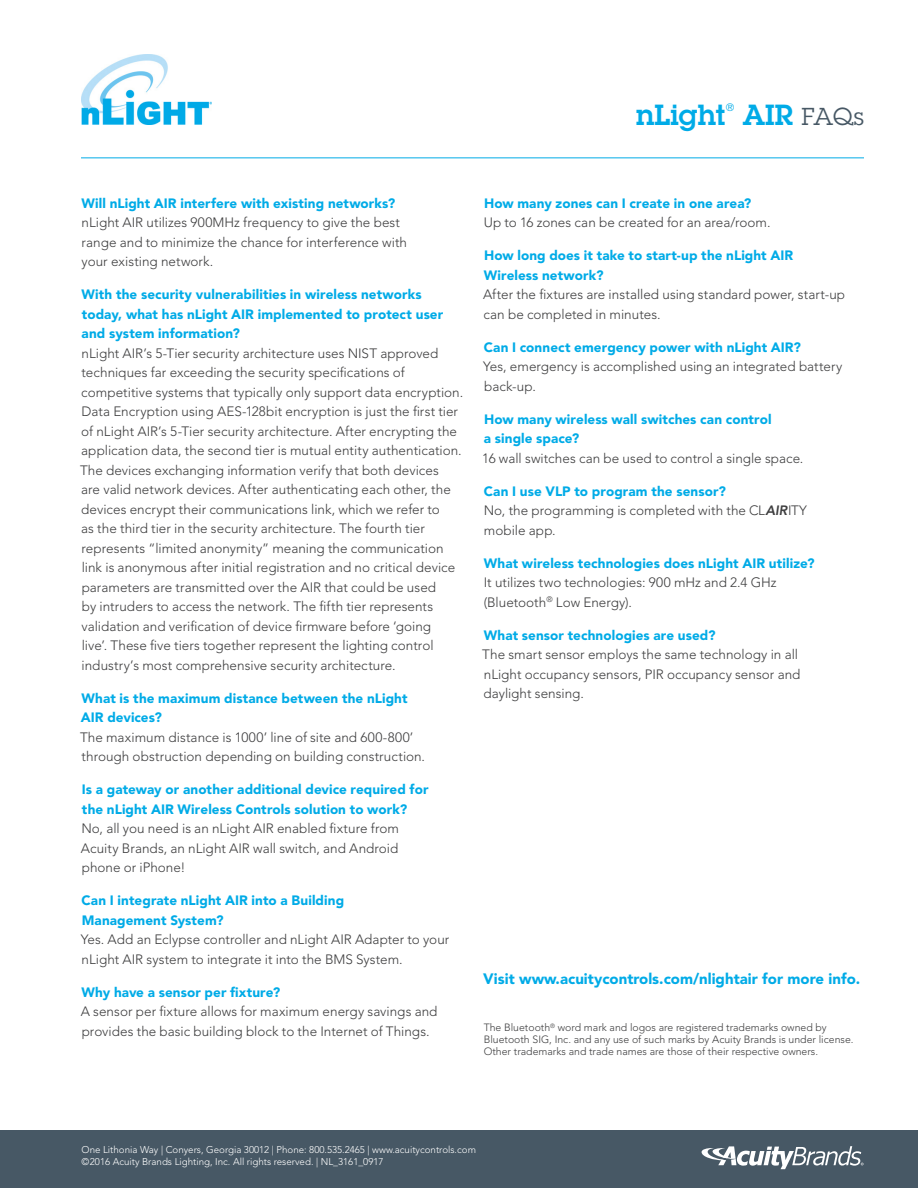
<style>
.page{position:relative;width:918px;height:1188px;background:#fff}
.page>*{position:absolute;margin:0;border:0;box-sizing:border-box;transform-origin:0 0}
.t1{font:600 28.5px "Lubalin Graph Std";color:#00abe7}
.t2{font:24px "Lubalin Graph Std";color:#475865}
.Footer_Copy{font:900 15px "Avenir LT Std";color:#00abe7}
.t3{font:300 13.5px/19.5px "Avenir LT Std";color:#3e3e3f}
.t4{font:900 13.5px/19.5px "Avenir LT Std";letter-spacing:.005em;color:#00abe7}
.BODY_COPY{font:300 10.5px/12px "Avenir LT Std";color:#3e3e3f}
.t5{font:600 10.5px "Lubalin Graph Std";color:#00abe7}
.Footer_Copy-2{font:300 9.75px "Avenir LT Std";color:#fff}
.s1{font-weight:600;font-size:28.5px;color:#00abe7}
.s2{font-weight:900;color:#00abe7}
.s3{font-weight:300;color:#3e3e3f}
.s4{font-weight:800;font-style:italic}
</style>
<div class="page">
<hr style="left:81px;top:158px;width:783px;height:1px;background:#00abe7">
<div style="left:0;top:1131px;width:918px;height:57px;background:#475865"></div>
<svg style="left:702px;top:1146px;width:162px;height:23px"></svg>
<img style="left:81px;top:54px;width:130px;height:71px">
<p class="t1" style="left:636px;top:96px;width:91px">nLight</p>
<p class="t5" style="left:726px;top:100px;width:10px">®</p>
<p class="t2" style="left:743px;top:101px;width:123px"><span class="s1">AIR</span> FAQs</p>
<p class="t3" style="left:82px;top:193px;width:327px"><span class="s2">Will nLight AIR interfere with existing networks? </span>nLight AIR utilizes 900MHz frequency to give the best range and to minimize the chance for interference with your existing network.</p>
<p class="t3" style="left:80px;top:285px;width:385px"><span class="s2">With the security vulnerabilities in wireless networks today, what has nLight AIR implemented to protect user and system information?<br></span>nLight AIR’s 5-Tier security architecture uses NIST approved techniques far exceeding the security specifications of competitive systems that typically only support data encryption.<br>Data Encryption using AES-128bit encryption is just the first tier of nLight AIR’s 5-Tier security architecture. After encrypting the application data, the second tier is mutual entity authentication.<br>The devices exchanging information verify that both devices<br>are valid network devices. After authenticating each other, the devices encrypt their communications link, which we refer to<br>as the third tier in the security architecture. The fourth tier represents “limited anonymity” meaning the communication link is anonymous after initial registration and no critical device parameters are transmitted over the AIR that could be used<br>by intruders to access the network. The fifth tier represents validation and verification of device firmware before ‘going<br>live’. These five tiers together represent the lighting control industry’s most comprehensive security architecture.</p>
<p class="t3" style="left:80px;top:688px;width:347px"><span class="s2">What is the maximum distance between the nLight AIR devices?<br></span>The maximum distance is 1000’ line of site and 600-800’ through obstruction depending on building construction.</p>
<p class="t3" style="left:81px;top:780px;width:349px"><span class="s2">Is a gateway or another additional device required for the nLight AIR Wireless Controls solution to work?<br></span>No, all you need is an nLight AIR enabled fixture from Acuity Brands, an nLight AIR wall switch, and Android phone or iPhone!</p>
<p class="t3" style="left:81px;top:891px;width:370px"><span class="s2">Can I integrate nLight AIR into a Building<br>Management System?<br></span>Yes. Add an Eclypse controller and nLight AIR Adapter to your nLight AIR system to integrate it into the BMS System.</p>
<p class="t3" style="left:81px;top:982px;width:358px"><span class="s2">Why have a sensor per fixture?<br></span>A sensor per fixture allows for maximum energy savings and provides the basic building block to the Internet of Things.</p>
<p class="t3" style="left:484px;top:193px;width:288px"><span class="s2">How many zones can I create in one area?<br></span>Up to 16 zones can be created for an area/room.</p>
<p class="t3" style="left:483px;top:246px;width:364px"><span class="s2">How long does it take to start-up the nLight AIR Wireless network?<br></span>After the fixtures are installed using standard power, start-up can be completed in minutes.</p>
<p class="t3" style="left:483px;top:337px;width:361px"><span class="s2">Can I connect emergency power with nLight AIR?<br></span>Yes, emergency is accomplished using an integrated battery back-up.</p>
<p class="t4" style="left:482px;top:409px;width:323px">How many wireless wall switches can control<br>a single space?<br><span class="s3">16 wall switches can be used to control a single space.</span></p>
<p class="t3" style="left:484px;top:481px;width:325px"><span class="s2">Can I use VLP to program the sensor?<br></span>No, the programming is completed with the CL<span class="s4">AIR</span>ITY mobile app.</p>
<p class="t3" style="left:484px;top:553px;width:332px"><span class="s2">What wireless technologies does nLight AIR utilize?<br></span>It utilizes two technologies: 900 mHz and 2.4 GHz (Bluetooth<sup>®</sup> Low Energy).</p>
<p class="t3" style="left:482px;top:625px;width:320px"><span class="s2">What sensor technologies are used?<br></span>The smart sensor employs the same technology in all nLight occupancy sensors, PIR occupancy sensor and daylight sensing.</p>
<p class="Footer_Copy" style="left:483px;top:970px;width:379px">Visit www.acuitycontrols.com/nlightair for more info.</p>
<p class="BODY_COPY" style="left:484px;top:1022px;width:371px">The Bluetooth<sup>®</sup> word mark and logos are registered trademarks owned by<br>Bluetooth SIG, Inc. and any use of such marks by Acuity Brands is under license.<br>Other trademarks and trade names are those of their respective owners.</p>
<p class="Footer_Copy-2" style="left:82px;top:1144px;width:396px">One Lithonia Way | Conyers, Georgia 30012 | Phone: 800.535.2465 | www.acuitycontrols.com</p>
<p class="Footer_Copy-2" style="left:82px;top:1156px;width:304px">©2016 Acuity Brands Lighting, Inc. All rights reserved. | NL_3161_0917</p>
</div>
